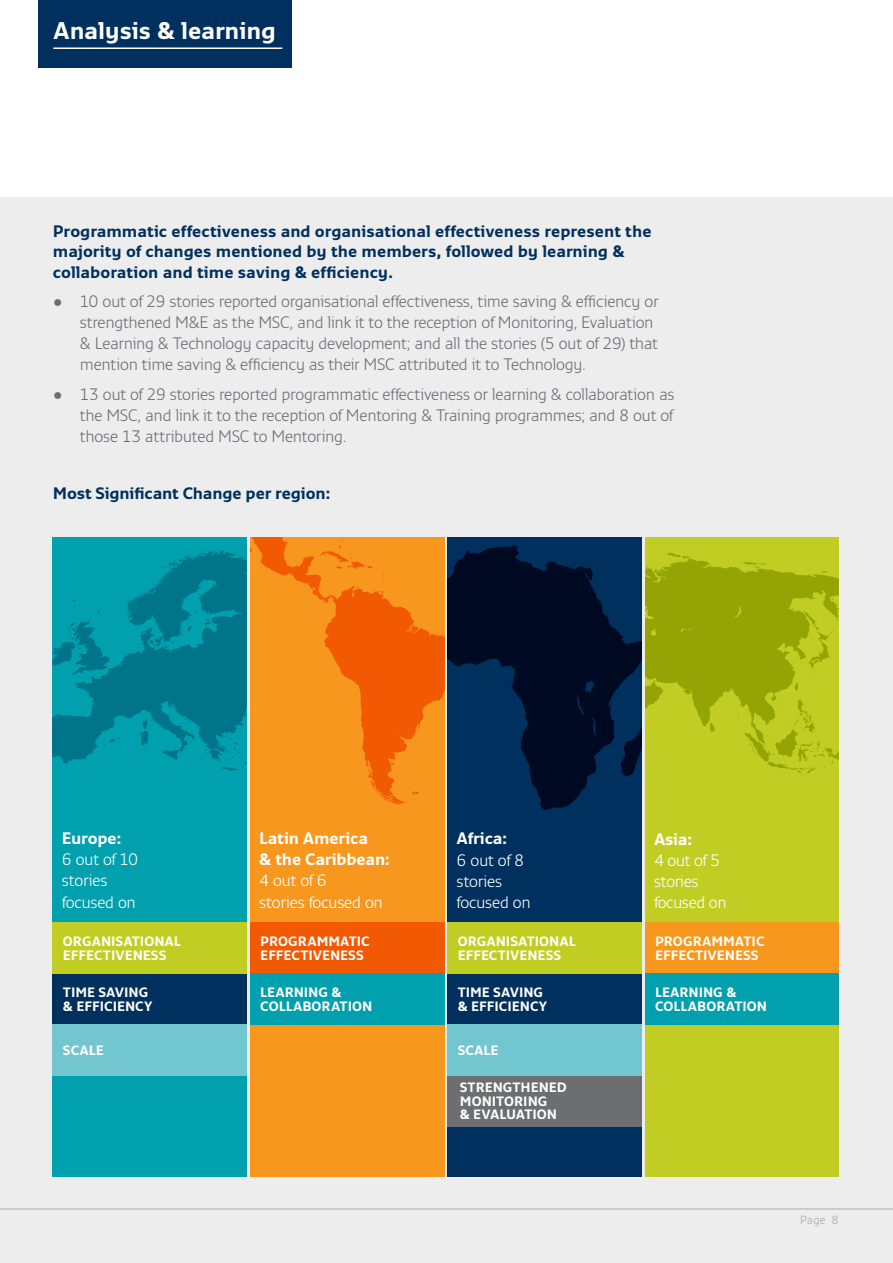
<style>
.page{position:relative;width:893px;height:1263px;background:#fff}
.page>*{position:absolute;margin:0;border:0;box-sizing:border-box;transform-origin:0 0}
.t1{font:700 24px "Monitor";letter-spacing:-.015em;color:#fff}
.t2{font:300 16.5px/21px "Monitor";letter-spacing:-.02em;color:#6d6e71}
.t3{font:700 16.5px/19.5px "Monitor";letter-spacing:-.005em;color:#00305e}
.t4{font:300 16.5px/21px "Monitor";letter-spacing:-.02em;color:#fff}
.t5{font:700 16.5px/21px "Monitor";letter-spacing:-.015em;color:#fff}
.t6{font:700 13.5px/13.5px "Monitor";color:#fff}
.t7{font:300 11.85px "Monitor";color:#a7a9ac}
</style>
<div class="page">
<div style="left:0;top:198px;width:893px;height:1065px;background:#ededee"></div>
<div style="left:250px;top:537px;width:194px;height:640px;background:#f8971d"></div>
<svg style="left:250px;top:537px;width:194px;height:269px"></svg>
<div style="left:448px;top:537px;width:194px;height:640px;background:#00305e"></div>
<svg style="left:448px;top:545px;width:194px;height:265px;fill:#000922"></svg>
<div style="left:53px;top:537px;width:194px;height:640px;background:#00a0af"></div>
<svg style="left:53px;top:550px;width:194px;height:221px"></svg>
<div style="left:645px;top:537px;width:194px;height:639px;background:#c2cd23"></div>
<svg style="left:645px;top:553px;width:194px;height:222px"></svg>
<div style="left:53px;top:973px;width:194px;height:51px;background:#00305e"></div>
<div style="left:448px;top:1075px;width:194px;height:51px;background:#6d6e71"></div>
<div style="left:250px;top:922px;width:194px;height:51px;background:#f15903"></div>
<div style="left:645px;top:922px;width:194px;height:51px;background:#f8971d"></div>
<div style="left:250px;top:973px;width:194px;height:51px;background:#00a0af"></div>
<div style="left:645px;top:973px;width:194px;height:51px;background:#00a0af"></div>
<div style="left:53px;top:922px;width:194px;height:51px;background:#c2cd23"></div>
<div style="left:448px;top:922px;width:194px;height:51px;background:#c2cd23"></div>
<div style="left:448px;top:1024px;width:194px;height:51px;background:#72c6d0"></div>
<div style="left:53px;top:1024px;width:194px;height:51px;background:#72c6d0"></div>
<div style="left:38px;top:0;width:254px;height:68px;background:#00305e"></div>
<hr style="left:53px;top:47px;width:229px;height:2px;background:#fff">
<hr style="left:0;top:1208px;width:893px;height:1px;background:#a7a9ac">
<h1 class="t1" style="left:53px;top:16px;width:224px">Analysis &amp; learning</h1>
<p class="t3" style="left:53px;top:221px;width:600px">Programmatic effectiveness and organisational effectiveness represent the majority of changes mentioned by the members, followed by learning &amp;</p>
<p class="t3" style="left:53px;top:261px;width:342px">collaboration and time saving &amp; efficiency.</p>
<p class="t2" style="left:80px;top:290px;width:580px;text-indent:-27px">• 10 out of 29 stories reported organisational effectiveness, time saving &amp; efficiency or strengthened M&amp;E as the MSC, and link it to the reception of Monitoring, Evaluation &amp; Learning &amp; Technology capacity development; and all the stories (5 out of 29) that mention time saving &amp; efficiency as their MSC attributed it to Technology.</p>
<p class="t2" style="left:80px;top:383px;width:596px;text-align:justify;text-indent:-27px">• 13 out of 29 stories reported programmatic effectiveness or learning &amp; collaboration as the MSC, and link it to the reception of Mentoring &amp; Training programmes; and 8 out of those 13 attributed MSC to Mentoring.</p>
<p class="t3" style="left:53px;top:483px;width:279px">Most Significant Change per region:</p>
<p class="t5" style="left:62px;top:827px;width:61px">Europe:</p>
<p class="t4" style="left:62px;top:848px;width:78px">6 out of 10 stories focused on</p>
<p class="t5" style="left:259px;top:827px;width:132px">Latin America<br>&amp; the Caribbean:</p>
<p class="t4" style="left:259px;top:869px;width:125px">4 out of 6<br>stories focused on</p>
<p class="t5" style="left:457px;top:827px;width:52px">Africa:</p>
<p class="t4" style="left:457px;top:848px;width:76px">6 out of 8 stories focused on</p>
<p class="t5" style="left:654px;top:828px;width:40px">Asia:</p>
<p class="t4" style="left:654px;top:849px;width:74px">4 out of 5 stories focused on</p>
<p class="t6" style="left:63px;top:934px;width:119px">ORGANISATIONAL<br>EFFECTIVENESS</p>
<p class="t6" style="left:458px;top:934px;width:119px">ORGANISATIONAL<br>EFFECTIVENESS</p>
<p class="t6" style="left:260px;top:934px;width:111px">PROGRAMMATIC<br>EFFECTIVENESS</p>
<p class="t6" style="left:655px;top:934px;width:111px">PROGRAMMATIC<br>EFFECTIVENESS</p>
<p class="t6" style="left:260px;top:985px;width:113px">LEARNING &amp;<br>COLLABORATION</p>
<p class="t6" style="left:655px;top:985px;width:113px">LEARNING &amp;<br>COLLABORATION</p>
<p class="t6" style="left:63px;top:985px;width:91px">TIME SAVING &amp; EFFICIENCY</p>
<p class="t6" style="left:458px;top:985px;width:91px">TIME SAVING &amp; EFFICIENCY</p>
<p class="t6" style="left:63px;top:1043px;width:42px">SCALE</p>
<p class="t6" style="left:458px;top:1043px;width:42px">SCALE</p>
<p class="t6" style="left:460px;top:1080px;width:108px">STRENGTHENED<br>MONITORING<br>&amp; EVALUATION</p>
<p class="t7" style="left:800px;top:1213px;width:40px">Page 8</p>
</div>
